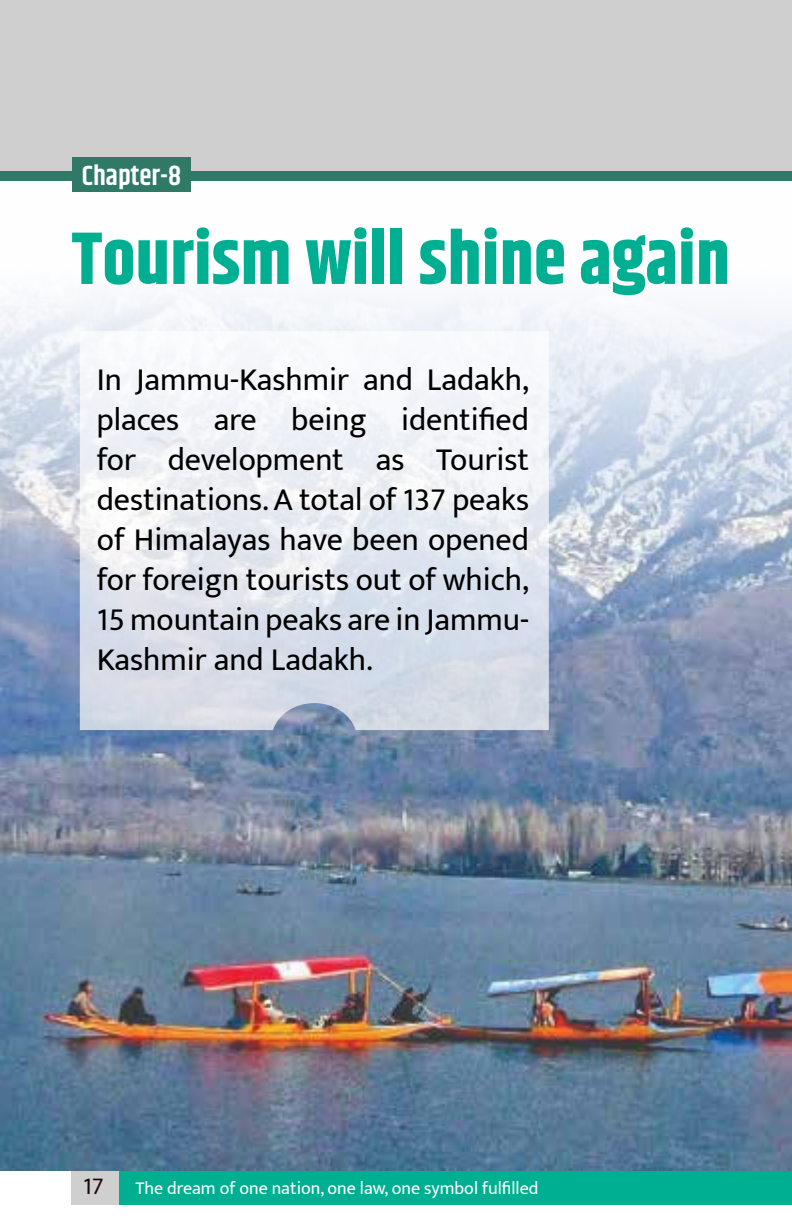
<style>
.page{position:relative;width:792px;height:1224px;background:#fff}
.page>*{position:absolute;margin:0;border:0;box-sizing:border-box;transform-origin:0 0}
.t1{font:700 74px "Khand";color:#00af91}
.t2{font:32px/40px "Mukta";color:#000;text-align:justify}
.t3{font:600 28px "Khand";color:#fff}
.t4{font:24px "Mukta";color:#1f090a}
.t5{font:18px "Mukta";color:#fff}
</style>
<div class="page">
<div style="left:71px;top:1171px;width:721px;height:34px;background:#cfcfd0"></div>
<div style="left:119px;top:1171px;width:673px;height:34px;background:#00af91"></div>
<img style="left:0;top:191px;width:792px;height:980px">
<div style="left:0;top:0;width:792px;height:171px;background:#cfcfd0"></div>
<div style="left:0;top:171px;width:792px;height:10px;background:#307966"></div>
<div style="left:72px;top:157px;width:119px;height:34px;background:#307966"></div>
<svg style="left:80px;top:331px;width:469px;height:399px"></svg>
<p class="t3" style="left:82px;top:157px;width:101px">Chapter-8</p>
<h1 class="t1" style="left:72px;top:206px;width:660px">Tourism will shine again</h1>
<p class="t2" style="left:97px;top:359px;width:434px">In Jammu-Kashmir and Ladakh, places are being identified for development as Tourist destinations. A total of 137 peaks of Himalayas have been opened for foreign tourists out of which, 15 mountain peaks are in Jammu-Kashmir and Ladakh.</p>
<p class="t4" style="left:83px;top:1172px;width:22px">17</p>
<p class="t5" style="left:135px;top:1177px;width:405px">The dream of one nation, one law, one symbol fulfilled</p>
</div>
